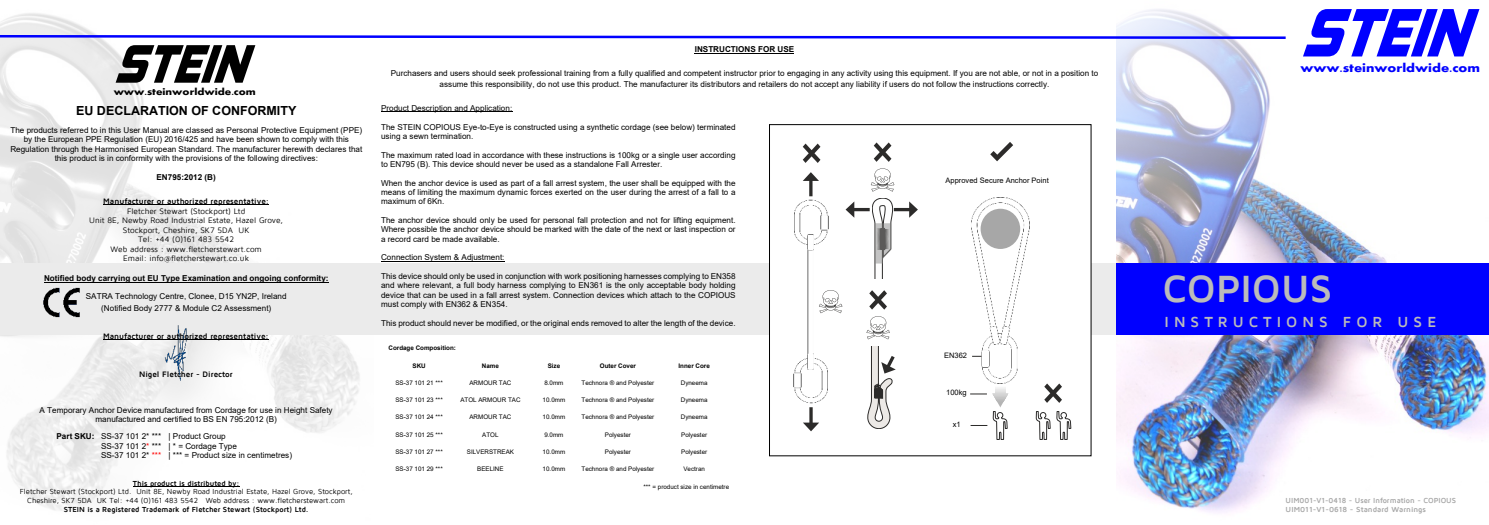
<style>
.page{position:relative;width:1489px;height:525px;background:#fff}
.page>*{position:absolute;margin:0;border:0;box-sizing:border-box;transform-origin:0 0}
.t1{font:700 39px "Maven Pro";color:#bbb}
.t2{font:700 15px "Maven Pro";letter-spacing:.335em;color:#bbb}
.t3{font:700 12.62px "Aharoni";color:#00f;scale:1.14 1}
.t4{font:700 12.5px "Arial";color:#000}
.t5{font:700 10px "Aharoni";color:#000;scale:1.14 1}
.t6{font:8.12px/9.4px "Arial";color:#000;text-align:center}
.t7{font:8.12px/9.5px "Maven Pro";color:#000;text-align:center}
.t8{font:700 8.12px "Arial";color:#000}
.t9{font:700 8.12px "Maven Pro";color:#000}
.t10{font:7.5px/8.9px "Maven Pro";color:#000;text-align:center}
.t11{font:700 7.5px "Maven Pro";color:#000}
.t12{font:700 7.5px/8.9px "Maven Pro";color:#a7a7a7}
.t13{font:7.5px "Arial";color:#000}
.t14{font:6.25px "Arial";color:#000}
.t15{font:700 6.25px "Arial";color:#000}
.s1{color:#f00}
</style>
<div class="page">
<img style="left:0;top:13px;width:373px;height:498px">
<img style="left:1115px;top:9px;width:373px;height:504px">
<svg style="left:1302px;top:9px;width:177px;height:47px"></svg>
<div style="left:0;top:263px;width:1118px;height:71px;background:#ebebeb"></div>
<div style="left:1116px;top:263px;width:372px;height:71px;background:#00f"></div>
<hr style="left:133px;top:485px;width:106px;height:1px;background:#000">
<hr style="left:103px;top:204px;width:166px;height:1px;background:#000">
<img style="left:43px;top:282px;width:40px;height:36px">
<hr style="left:103px;top:339px;width:166px;height:1px;background:#000">
<img style="left:164px;top:325px;width:25px;height:56px">
<svg style="left:0;top:34px;width:1287px;height:49px"></svg>
<hr style="left:381px;top:111px;width:131px;height:1px;background:#000">
<hr style="left:381px;top:261px;width:123px;height:1px;background:#000">
<div style="left:769px;top:124px;width:322px;height:332px;background:#fff;border:1px solid #000"></div>
<hr style="left:809px;top:178px;width:3px;height:18px;background:#2c2b2a">
<svg style="left:803px;top:172px;width:16px;height:9px"></svg>
<hr style="left:809px;top:407px;width:3px;height:18px;background:#2c2b2a">
<svg style="left:803px;top:422px;width:16px;height:9px"></svg>
<img style="left:793px;top:199px;width:36px;height:205px">
<img style="left:971px;top:197px;width:59px;height:186px">
<div style="left:980px;top:209px;width:40px;height:40px;background:#a7a7a7;border-radius:50%"></div>
<svg style="left:970px;top:319px;width:38px;height:138px"></svg>
<svg style="left:802px;top:143px;width:18px;height:20px"></svg>
<svg style="left:818px;top:290px;width:24px;height:23px"></svg>
<svg style="left:990px;top:142px;width:23px;height:19px"></svg>
<svg style="left:872px;top:198px;width:20px;height:81px"></svg>
<hr style="left:851px;top:208px;width:18px;height:3px;background:#2c2b2a">
<svg style="left:845px;top:202px;width:9px;height:16px"></svg>
<hr style="left:893px;top:208px;width:19px;height:3px;background:#2c2b2a">
<svg style="left:909px;top:201px;width:8px;height:17px"></svg>
<svg style="left:873px;top:142px;width:18px;height:20px"></svg>
<svg style="left:870px;top:168px;width:24px;height:23px"></svg>
<svg style="left:867px;top:346px;width:29px;height:82px"></svg>
<svg style="left:869px;top:290px;width:18px;height:19px"></svg>
<svg style="left:866px;top:316px;width:23px;height:23px"></svg>
<svg style="left:1035px;top:383px;width:36px;height:74px"></svg>
<hr style="left:44px;top:281px;width:284px;height:1px;background:#000">
<p class="t5" style="left:114px;top:88px;width:126px">www.steinworldwide.com</p>
<h3 class="t4" style="left:76px;top:106px;width:222px">EU DECLARATION OF CONFORMITY</h3>
<p class="t6" style="left:10px;top:126px;width:353px">The products referred to in this User Manual are classed as Personal Protective Equipment (PPE) by the European PPE Regulation (EU) 2016/425 and have been shown to comply with this Regulation through the Harmonised European Standard. The manufacturer herewith declares that this product is in conformity with the provisions of the following directives:</p>
<p class="t8" style="left:156px;top:174px;width:61px">EN795:2012 (B)</p>
<p class="t9" style="left:103px;top:196px;width:167px">Manufacturer or authorized representative:</p>
<p class="t7" style="left:89px;top:205px;width:195px">Fletcher Stewart (Stockport) Ltd<br>Unit 8E, Newby Road Industrial Estate, Hazel Grove, Stockport, Cheshire, SK7 5DA UK<br>Tel: +44 (0)161 483 5542<br>Web address : www.fletcherstewart.com<br>Email: info@fletcherstewart.co.uk</p>
<p class="t8" style="left:44px;top:275px;width:286px">Notified body carrying out EU Type Examination and ongoing conformity:</p>
<p class="t6" style="left:86px;top:291px;width:202px;line-height:11.1px">SATRA Technology Centre, Clonee, D15 YN2P, Ireland (Notified Body 2777 &amp; Module C2 Assessment)</p>
<p class="t9" style="left:103px;top:331px;width:167px">Manufacturer or authorized representative:</p>
<p class="t9" style="left:139px;top:369px;width:95px">Nigel Fletcher - Director</p>
<p class="t6" style="left:40px;top:405px;width:294px">A Temporary Anchor Device manufactured from Cordage for use in Height Safety manufactured and certified to BS EN 795:2012 (B)</p>
<p class="t8" style="left:57px;top:433px;width:39px">Part SKU:</p>
<p class="t6" style="left:101px;top:432px;width:192px;text-align:left">SS-37 101 2* *** | Product Group<br>SS-37 101 2<span class="s1">*</span> *** | * = Cordage Type<br>SS-37 101 2* <span class="s1">***</span> | *** = Product size in centimetres)</p>
<p class="t11" style="left:133px;top:478px;width:108px">This product is distributed by:</p>
<p class="t10" style="left:20px;top:487px;width:334px">Fletcher Stewart (Stockport) Ltd. Unit 8E, Newby Road Industrial Estate, Hazel Grove, Stockport,<br>Cheshire, SK7 5DA UK Tel: +44 (0)161 483 5542 Web address : www.fletcherstewart.com</p>
<p class="t11" style="left:64px;top:504px;width:246px">STEIN is a Registered Trademark of Fletcher Stewart (Stockport) Ltd.</p>
<p class="t8" style="left:694px;top:47px;width:101px">INSTRUCTIONS FOR USE</p>
<p class="t6" style="left:391px;top:68px;width:709px;line-height:11.5px">Purchasers and users should seek professional training from a fully qualified and competent instructor prior to engaging in any activity using this equipment. If you are not able, or not in a position to assume this responsibility, do not use this product. The manufacturer its distributors and retailers do not accept any liability if users do not follow the instructions correctly.</p>
<p class="t6" style="left:381px;top:104px;width:133px">Product Description and Application:</p>
<p class="t6" style="left:381px;top:123px;width:356px;text-align:left">The STEIN COPIOUS Eye-to-Eye is constructed using a synthetic cordage (see below) terminated using a sewn termination.</p>
<p class="t6" style="left:381px;top:151px;width:356px;text-align:left">The maximum rated load in accordance with these instructions is 100kg or a single user according to EN795 (B). This device should never be used as a standalone Fall Arrester.</p>
<p class="t6" style="left:381px;top:179px;width:356px;text-align:justify">When the anchor device is used as part of a fall arrest system, the user shall be equipped with the means of limiting the maximum dynamic forces exerted on the user during the arrest of a fall to a maximum of 6Kn.</p>
<p class="t6" style="left:381px;top:216px;width:356px;text-align:justify">The anchor device should only be used for personal fall protection and not for lifting equipment.<br>Where possible the anchor device should be marked with the date of the next or last inspection or a record card be made available.</p>
<p class="t6" style="left:381px;top:253px;width:125px">Connection System &amp; Adjustment:</p>
<p class="t6" style="left:381px;top:272px;width:356px;text-align:justify">This device should only be used in conjunction with work positioning harnesses complying to EN358 and where relevant, a full body harness complying to EN361 is the only acceptable body holding device that can be used in a fall arrest system. Connection devices which attach to the COPIOUS must comply with EN362 &amp; EN354.</p>
<p class="t6" style="left:381px;top:318px;width:356px">This product should never be modified, or the original ends removed to alter the length of the device.</p>
<p class="t15" style="left:388px;top:345px;width:69px">Cordage Composition:</p>
<p class="t15" style="left:412px;top:363px;width:15px">SKU</p>
<p class="t15" style="left:482px;top:363px;width:19px">Name</p>
<p class="t15" style="left:547px;top:363px;width:14px">Size</p>
<p class="t15" style="left:600px;top:363px;width:38px">Outer Cover</p>
<p class="t15" style="left:678px;top:363px;width:33px">Inner Core</p>
<p class="t14" style="left:395px;top:380px;width:49px">SS-37 101 21 ***</p>
<p class="t14" style="left:469px;top:380px;width:44px">ARMOUR TAC</p>
<p class="t14" style="left:544px;top:380px;width:21px">8.0mm</p>
<p class="t14" style="left:581px;top:380px;width:74px">Technora ® and Polyester</p>
<p class="t14" style="left:680px;top:380px;width:28px">Dyneema</p>
<p class="t14" style="left:395px;top:397px;width:49px">SS-37 101 23 ***</p>
<p class="t14" style="left:460px;top:397px;width:62px">ATOL ARMOUR TAC</p>
<p class="t14" style="left:542px;top:397px;width:24px">10.0mm</p>
<p class="t14" style="left:581px;top:397px;width:74px">Technora ® and Polyester</p>
<p class="t14" style="left:680px;top:397px;width:28px">Dyneema</p>
<p class="t14" style="left:395px;top:414px;width:49px">SS-37 101 24 ***</p>
<p class="t14" style="left:469px;top:414px;width:44px">ARMOUR TAC</p>
<p class="t14" style="left:542px;top:414px;width:24px">10.0mm</p>
<p class="t14" style="left:581px;top:414px;width:74px">Technora ® and Polyester</p>
<p class="t14" style="left:680px;top:414px;width:28px">Dyneema</p>
<p class="t14" style="left:395px;top:432px;width:49px">SS-37 101 25 ***</p>
<p class="t14" style="left:482px;top:432px;width:18px">ATOL</p>
<p class="t14" style="left:544px;top:432px;width:21px">9.0mm</p>
<p class="t14" style="left:605px;top:432px;width:28px">Polyester</p>
<p class="t14" style="left:681px;top:432px;width:28px">Polyester</p>
<p class="t14" style="left:395px;top:449px;width:49px">SS-37 101 27 ***</p>
<p class="t14" style="left:467px;top:449px;width:49px">SILVERSTREAK</p>
<p class="t14" style="left:542px;top:449px;width:24px">10.0mm</p>
<p class="t14" style="left:605px;top:449px;width:28px">Polyester</p>
<p class="t14" style="left:681px;top:449px;width:28px">Polyester</p>
<p class="t14" style="left:395px;top:466px;width:49px">SS-37 101 29 ***</p>
<p class="t14" style="left:477px;top:466px;width:28px">BEELINE</p>
<p class="t14" style="left:542px;top:466px;width:24px">10.0mm</p>
<p class="t14" style="left:581px;top:466px;width:74px">Technora ® and Polyester</p>
<p class="t14" style="left:683px;top:466px;width:23px">Vectran</p>
<p class="t14" style="left:643px;top:484px;width:87px">*** = product size in centimetre</p>
<p class="t13" style="left:945px;top:177px;width:105px">Approved Secure Anchor Point</p>
<p class="t13" style="left:944px;top:352px;width:24px">EN362</p>
<p class="t13" style="left:946px;top:389px;width:22px">100kg</p>
<p class="t13" style="left:952px;top:421px;width:9px">x1</p>
<h3 class="t3" style="left:1300px;top:63px;width:159px">www.steinworldwide.com</h3>
<h1 class="t1" style="left:1162px;top:264px;width:172px">COPIOUS</h1>
<h2 class="t2" style="left:1164px;top:312px;width:273px">INSTRUCTIONS FOR USE</h2>
<p class="t12" style="left:1285px;top:495px;width:172px">UIM001-V1-0418 - User Information - COPIOUS<br>UIM011-V1-0618 - Standard Warnings</p>
</div>
